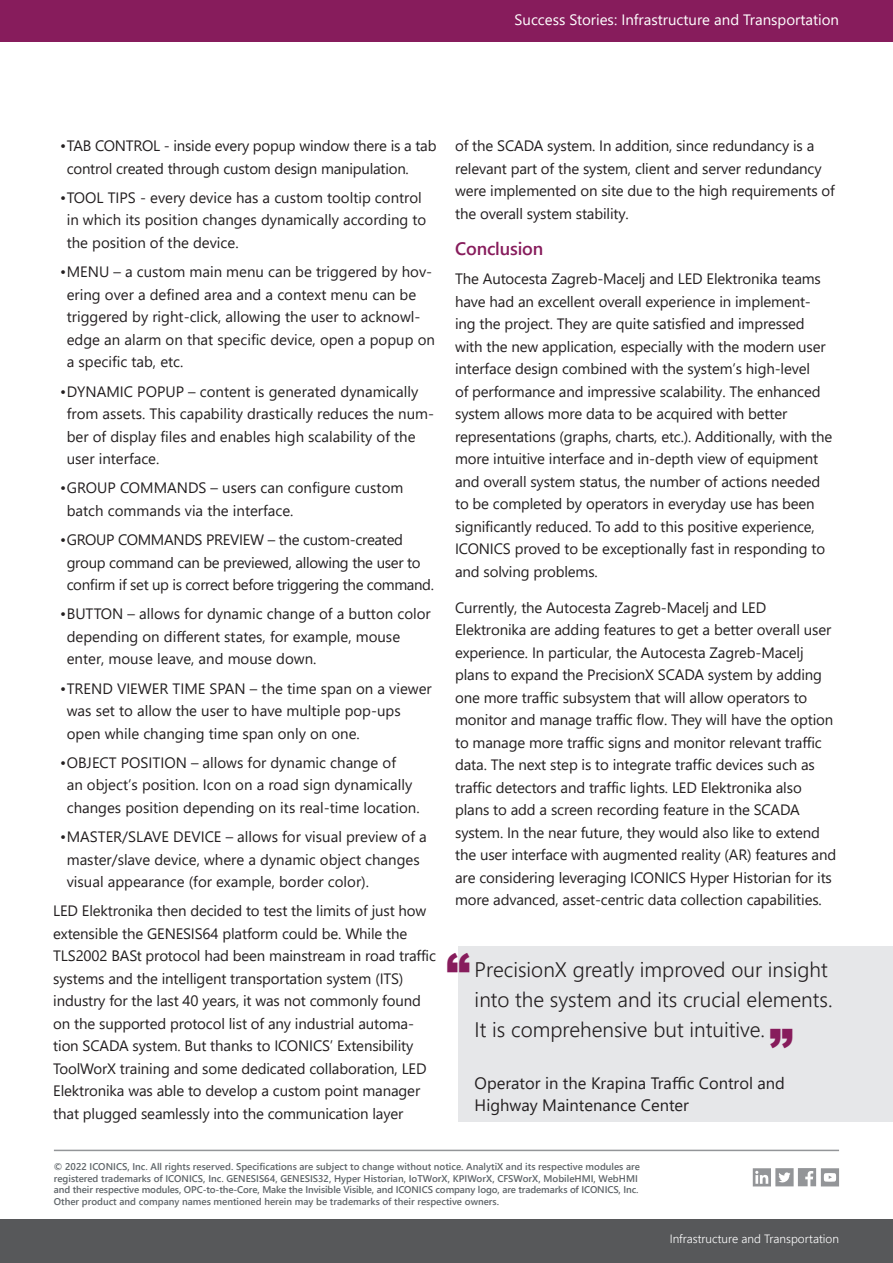
<style>
.page{position:relative;width:893px;height:1263px;background:#fff}
.page>*{position:absolute;margin:0;border:0;box-sizing:border-box;transform-origin:0 0}
.t1{font:900 47.85px "Arial";color:#871c5c}
.t2{font:300 21px/30px "Segoe UI";color:#231f20}
.t3{font:600 18px "Segoe UI";letter-spacing:-.01em;color:#871c5c}
.t4{font:16.5px/22.5px "Segoe UI";color:#231f20}
.t5{font:15px/22.5px "Segoe UI";letter-spacing:-.01em;color:#231f20}
.t6{font:15px "Segoe UI";color:#fff}
.t7{font:300 12px "Segoe UI";color:#fff}
.t8{font:600 9.75px/11.7px "Segoe UI";color:#5f6569}
</style>
<div class="page">
<div style="left:0;top:0;width:893px;height:41px;background:#871c5c"></div>
<div style="left:0;top:1220px;width:893px;height:43px;background:#57585a"></div>
<svg style="left:753px;top:1168px;width:86px;height:18px"></svg>
<hr style="left:54px;top:1150px;width:785px;height:1px;background:#939598">
<div style="left:459px;top:946px;width:434px;height:176px;background:#e6e7e9"></div>
<p class="t6" style="left:515px;top:6px;width:326px">Success Stories: Infrastructure and Transportation</p>
<p class="t5" style="left:67px;top:133px;width:371px;text-indent:-7px">•TAB CONTROL - inside every popup window there is a tab control created through custom design manipulation.</p>
<p class="t5" style="left:67px;top:185px;width:361px;text-indent:-7px">•TOOL TIPS - every device has a custom tooltip control in which its position changes dynamically according to the position of the device.</p>
<p class="t5" style="left:67px;top:259px;width:370px;text-indent:-7px">•MENU – a custom main menu can be triggered by hov&shy;ering over a defined area and a context menu can be triggered by right-click, allowing the user to acknowl&shy;edge an alarm on that specific device, open a popup on a specific tab, etc.</p>
<p class="t5" style="left:67px;top:379px;width:369px;text-indent:-7px">•DYNAMIC POPUP – content is generated dynamically from assets. This capability drastically reduces the num&shy;ber of display files and enables high scalability of the user interface.</p>
<p class="t5" style="left:67px;top:475px;width:338px;text-indent:-7px">•GROUP COMMANDS – users can configure custom batch commands via the interface.</p>
<p class="t5" style="left:67px;top:527px;width:369px;text-indent:-7px">•GROUP COMMANDS PREVIEW – the custom-created group command can be previewed, allowing the user to confirm if set up is correct before triggering the command.</p>
<p class="t5" style="left:67px;top:601px;width:365px;text-indent:-7px">•BUTTON – allows for dynamic change of a button color depending on different states, for example, mouse enter, mouse leave, and mouse down.</p>
<p class="t5" style="left:67px;top:676px;width:367px;text-indent:-7px">•TREND VIEWER TIME SPAN – the time span on a viewer was set to allow the user to have multiple pop-ups open while changing time span only on one.</p>
<p class="t5" style="left:67px;top:750px;width:354px;text-indent:-7px">•OBJECT POSITION – allows for dynamic change of<br>an object’s position. Icon on a road sign dynamically changes position depending on its real-time location.</p>
<p class="t5" style="left:67px;top:824px;width:362px;text-indent:-7px">•MASTER/SLAVE DEVICE – allows for visual preview of a master/slave device, where a dynamic object changes visual appearance (for example, border color).</p>
<p class="t5" style="left:53px;top:898px;width:384px">LED Elektronika then decided to test the limits of just how extensible the GENESIS64 platform could be. While the TLS2002 BASt protocol had been mainstream in road traffic systems and the intelligent transportation system (ITS) industry for the last 40 years, it was not commonly found on the supported protocol list of any industrial automa&shy;tion SCADA system. But thanks to ICONICS’ Extensibility ToolWorX training and some dedicated collaboration, LED Elektronika was able to develop a custom point manager that plugged seamlessly into the communication layer</p>
<p class="t5" style="left:455px;top:133px;width:381px">of the SCADA system. In addition, since redundancy is a relevant part of the system, client and server redundancy were implemented on site due to the high requirements of the overall system stability.</p>
<p class="t3" style="left:455px;top:231px;width:90px">Conclusion</p>
<p class="t5" style="left:455px;top:266px;width:379px">The Autocesta Zagreb-Macelj and LED Elektronika teams have had an excellent overall experience in implement&shy;ing the project. They are quite satisfied and impressed with the new application, especially with the modern user interface design combined with the system’s high-level<br>of performance and impressive scalability. The enhanced system allows more data to be acquired with better representations (graphs, charts, etc.). Additionally, with the more intuitive interface and in-depth view of equipment and overall system status, the number of actions needed to be completed by operators in everyday use has been significantly reduced. To add to this positive experience, ICONICS proved to be exceptionally fast in responding to and solving problems.</p>
<p class="t5" style="left:455px;top:595px;width:383px">Currently, the Autocesta Zagreb-Macelj and LED Elektronika are adding features to get a better overall user experience. In particular, the Autocesta Zagreb-Macelj plans to expand the PrecisionX SCADA system by adding one more traffic subsystem that will allow operators to monitor and manage traffic flow. They will have the option to manage more traffic signs and monitor relevant traffic data. The next step is to integrate traffic devices such as traffic detectors and traffic lights. LED Elektronika also plans to add a screen recording feature in the SCADA system. In the near future, they would also like to extend the user interface with augmented reality (AR) features and are considering leveraging ICONICS Hyper Historian for its more advanced, asset-centric data collection capabilities.</p>
<h1 class="t1" style="left:446px;top:936px;width:25px">“</h1>
<h2 class="t2" style="left:475px;top:952px;width:359px">PrecisionX greatly improved our insight into the system and its crucial elements.<br>It is comprehensive but intuitive.</h2>
<p class="t4" style="left:475px;top:1070px;width:312px">Operator in the Krapina Traffic Control and<br>Highway Maintenance Center</p>
<h1 class="t1" style="left:769px;top:1012px;width:25px">”</h1>
<p class="t8" style="left:54px;top:1160px;width:588px">© 2022 ICONICS, Inc. All rights reserved. Specifications are subject to change without notice. AnalytiX and its respective modules are registered trademarks of ICONICS, Inc. GENESIS64, GENESIS32, Hyper Historian, IoTWorX, KPIWorX, CFSWorX, MobileHMI, WebHMI and their respective modules, OPC-to-the-Core, Make the Invisible Visible, and ICONICS company logo, are trademarks of ICONICS, Inc.<br>Other product and company names mentioned herein may be trademarks of their respective owners.</p>
<p class="t7" style="left:670px;top:1227px;width:171px">Infrastructure and Transportation</p>
</div>
